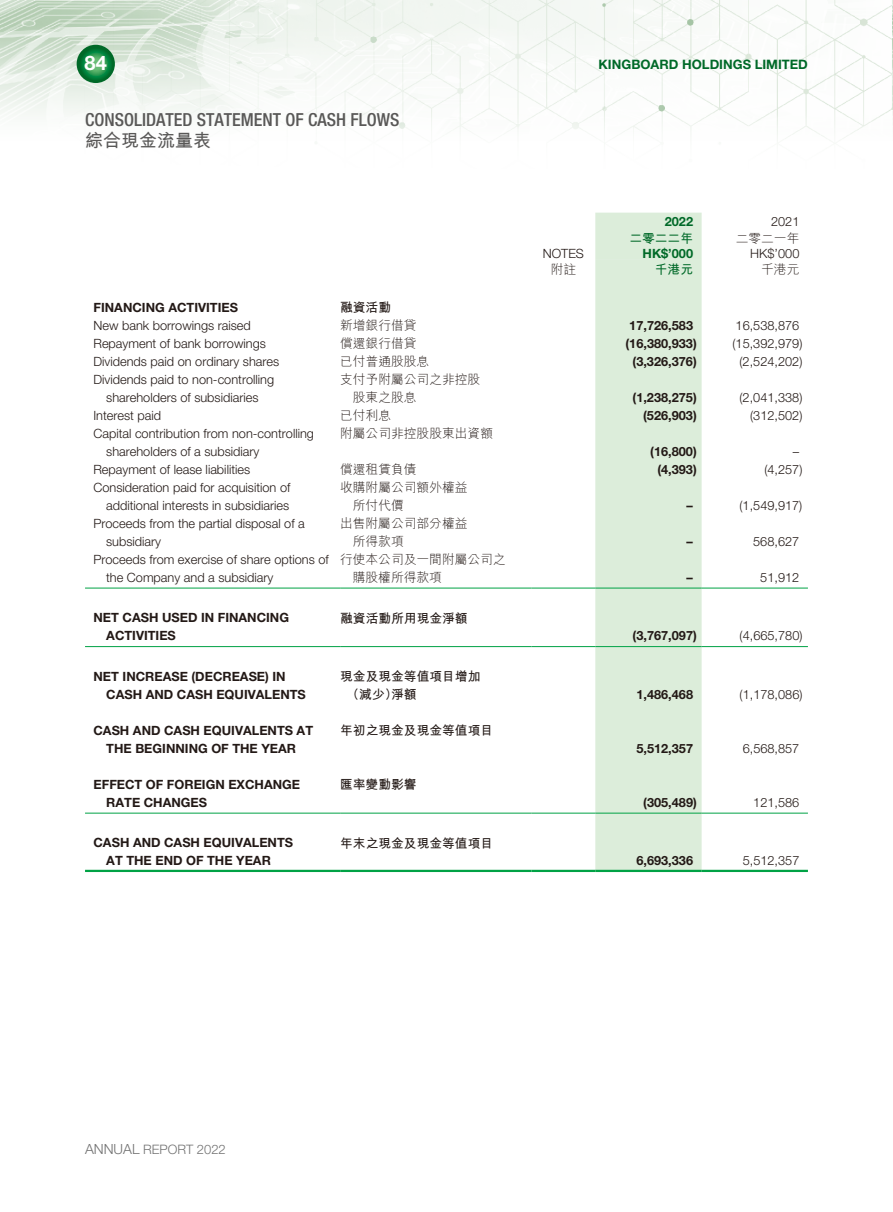
<style>
.page{position:relative;width:893px;height:1212px;background:#fff}
.page>*{position:absolute;margin:0;border:0;box-sizing:border-box;transform-origin:0 0}
.t1{font:700 19.95px "Helvetica Neue LT Std";color:#fff}
.t2{font:500 condensed 18px "Helvetica Neue LT Std";color:#595857}
.t3{font:700 18px "M Hei HK";color:#595857}
.t4{font:700 13.05px "Helvetica Neue LT Std";color:#006928}
.t5{font:300 13.05px "Helvetica Neue LT Std";color:#727272}
.t6{font:300 12.75px/18px "Helvetica Neue LT Std";color:#231916}
.t7{font:700 12.75px/18px "Helvetica Neue LT Std";color:#231916}
.t8{font:300 12.75px/18px "M Hei HK";color:#231916}
.t9{font:700 12.75px/18px "M Hei HK";color:#231916}
.t10{font:700 12.75px "Helvetica Neue LT Std";color:#006928}
.t11{font:700 12.75px "M Hei HK";color:#006928}
.s1{font-size:13.95px}
</style>
<div class="page">
<img style="left:0;top:0;width:892px;height:140px">
<svg style="left:77px;top:45px;width:38px;height:38px"></svg>
<div style="left:595px;top:213px;width:107px;height:47px;background:#dcedda"></div>
<div style="left:595px;top:260px;width:107px;height:610px;background:#dcedda"></div>
<hr style="left:85px;top:588px;width:255px;height:1px;background:#00a245">
<hr style="left:340px;top:588px;width:191px;height:1px;background:#00a245">
<hr style="left:531px;top:588px;width:64px;height:1px;background:#00a245">
<hr style="left:595px;top:588px;width:107px;height:1px;background:#00a245">
<hr style="left:702px;top:588px;width:106px;height:1px;background:#00a245">
<hr style="left:85px;top:646px;width:255px;height:1px;background:#00a245">
<hr style="left:340px;top:646px;width:191px;height:1px;background:#00a245">
<hr style="left:531px;top:646px;width:64px;height:1px;background:#00a245">
<hr style="left:595px;top:646px;width:107px;height:1px;background:#00a245">
<hr style="left:702px;top:646px;width:106px;height:1px;background:#00a245">
<hr style="left:85px;top:813px;width:255px;height:1px;background:#00a245">
<hr style="left:340px;top:813px;width:191px;height:1px;background:#00a245">
<hr style="left:531px;top:813px;width:64px;height:1px;background:#00a245">
<hr style="left:595px;top:813px;width:107px;height:1px;background:#00a245">
<hr style="left:702px;top:813px;width:106px;height:1px;background:#00a245">
<hr style="left:85px;top:870px;width:255px;height:2px;background:#00a245">
<hr style="left:340px;top:870px;width:191px;height:2px;background:#00a245">
<hr style="left:531px;top:870px;width:64px;height:2px;background:#00a245">
<hr style="left:595px;top:870px;width:107px;height:2px;background:#00a245">
<hr style="left:702px;top:870px;width:106px;height:2px;background:#00a245">
<h1 class="t1" style="left:85px;top:51px;width:24px">84</h1>
<p class="t4" style="left:599px;top:56px;width:211px">KINGBOARD HOLDINGS LIMITED</p>
<h2 class="t2" style="left:85px;top:108px;width:316px">CONSOLIDATED STATEMENT OF CASH FLOWS</h2>
<h2 class="t3" style="left:85px;top:128px;width:127px">綜合現金流量表</h2>
<p class="t10" style="left:665px;top:214px;width:30px">2022</p>
<p class="t6" style="left:771px;top:212px;width:30px">2021</p>
<p class="t11" style="left:629px;top:229px;width:65px">二零二二年</p>
<p class="t8" style="left:736px;top:228px;width:65px">二零二一年</p>
<p class="t6" style="left:543px;top:244px;width:43px">NOTES</p>
<p class="t10" style="left:643px;top:245px;width:52px">HK$’000</p>
<p class="t6" style="left:750px;top:244px;width:51px">HK$’000</p>
<p class="t8" style="left:551px;top:260px;width:27px">附註</p>
<p class="t11" style="left:655px;top:260px;width:40px">千港元</p>
<p class="t8" style="left:761px;top:260px;width:40px">千港元</p>
<p class="t7" style="left:94px;top:298px;width:146px">FINANCING ACTIVITIES</p>
<p class="t9" style="left:340px;top:298px;width:52px">融資活動</p>
<p class="t6" style="left:94px;top:316px;width:159px">New bank borrowings raised</p>
<p class="t8" style="left:340px;top:316px;width:78px">新增銀行借貸</p>
<p class="t7" style="left:629px;top:316px;width:65px">17,726,583</p>
<p class="t6" style="left:736px;top:316px;width:65px">16,538,876</p>
<p class="t6" style="left:94px;top:334px;width:174px">Repayment of bank borrowings</p>
<p class="t8" style="left:340px;top:334px;width:78px">償還銀行借貸</p>
<p class="t7" style="left:625px;top:334px;width:73px">(16,380,933)</p>
<p class="t6" style="left:732px;top:334px;width:71px">(15,392,979)</p>
<p class="t6" style="left:93px;top:352px;width:187px">Dividends paid on ordinary shares</p>
<p class="t8" style="left:340px;top:352px;width:91px">已付普通股股息</p>
<p class="t7" style="left:633px;top:352px;width:66px">(3,326,376)</p>
<p class="t6" style="left:740px;top:352px;width:64px">(2,524,202)</p>
<p class="t6" style="left:93px;top:370px;width:182px;text-align:center">Dividends paid to non-controlling shareholders of subsidiaries</p>
<p class="t8" style="left:353px;top:370px;width:129px;text-indent:-13px">支付予附屬公司之非控股股東之股息</p>
<p class="t7" style="left:633px;top:388px;width:66px">(1,238,275)</p>
<p class="t6" style="left:740px;top:388px;width:64px">(2,041,338)</p>
<p class="t6" style="left:93px;top:406px;width:69px">Interest paid</p>
<p class="t8" style="left:340px;top:406px;width:52px">已付利息</p>
<p class="t7" style="left:643px;top:406px;width:55px">(526,903)</p>
<p class="t6" style="left:750px;top:406px;width:54px">(312,502)</p>
<p class="t6" style="left:106px;top:424px;width:209px;text-indent:-13px">Capital contribution from non-controlling shareholders of a subsidiary</p>
<p class="t8" style="left:340px;top:424px;width:154px">附屬公司非控股股東出資額</p>
<p class="t7" style="left:650px;top:442px;width:48px">(16,800)</p>
<p class="t6" style="left:793px;top:442px;width:8px">–</p>
<p class="t6" style="left:93px;top:460px;width:158px">Repayment of lease liabilities</p>
<p class="t8" style="left:340px;top:460px;width:78px">償還租賃負債</p>
<p class="t7" style="left:657px;top:460px;width:41px">(4,393)</p>
<p class="t6" style="left:764px;top:460px;width:40px">(4,257)</p>
<p class="t6" style="left:93px;top:478px;width:198px;text-align:right">Consideration paid for acquisition of additional interests in subsidiaries</p>
<p class="t8" style="left:353px;top:478px;width:116px;text-indent:-13px">收購附屬公司額外權益所付代價</p>
<p class="t7" style="left:687px;top:496px;width:8px">–</p>
<p class="t6" style="left:739px;top:496px;width:64px">(1,549,917)</p>
<p class="t6" style="left:106px;top:514px;width:200px;text-indent:-13px">Proceeds from the partial disposal of a subsidiary</p>
<p class="t8" style="left:353px;top:514px;width:116px;text-indent:-13px">出售附屬公司部分權益所得款項</p>
<p class="t6" style="left:106px;top:550px;width:224px;text-indent:-13px">Proceeds from exercise of share options of the Company and a subsidiary</p>
<p class="t8" style="left:353px;top:550px;width:154px;text-indent:-13px">行使本公司及一間附屬公司之購股權所得款項</p>
<p class="t7" style="left:106px;top:608px;width:184px;text-indent:-13px">NET CASH USED IN FINANCING<br>ACTIVITIES</p>
<p class="t9" style="left:340px;top:608px;width:129px">融資活動所用現金淨額</p>
<p class="t7" style="left:106px;top:667px;width:201px;text-indent:-13px">NET INCREASE (DECREASE) IN<br>CASH AND CASH EQUIVALENTS</p>
<p class="t9" style="left:347px;top:667px;width:135px;text-indent:-6px">現金及現金等值項目增加（減少）淨額</p>
<p class="t7" style="left:94px;top:721px;width:221px;text-align:center">CASH AND CASH EQUIVALENTS AT<br>THE BEGINNING OF THE YEAR</p>
<p class="t9" style="left:340px;top:721px;width:154px">年初之現金及現金等值項目</p>
<p class="t7" style="left:106px;top:775px;width:195px;text-indent:-13px">EFFECT OF FOREIGN EXCHANGE<br>RATE CHANGES</p>
<p class="t9" style="left:340px;top:775px;width:78px">匯率變動影響</p>
<p class="t7" style="left:106px;top:833px;width:188px;text-indent:-13px">CASH AND CASH EQUIVALENTS<br>AT THE END OF THE YEAR</p>
<p class="t9" style="left:340px;top:833px;width:154px">年末之現金及現金等值項目</p>
<p class="t5" style="left:85px;top:1141px;width:142px"><span class="s1">ANNUAL</span> REPORT 2022</p>
<p class="t7" style="left:687px;top:532px;width:8px">–</p>
<p class="t6" style="left:753px;top:532px;width:48px">568,627</p>
<p class="t7" style="left:687px;top:568px;width:8px">–</p>
<p class="t6" style="left:760px;top:568px;width:40px">51,912</p>
<p class="t7" style="left:633px;top:626px;width:66px">(3,767,097)</p>
<p class="t6" style="left:740px;top:626px;width:64px">(4,665,780)</p>
<p class="t7" style="left:636px;top:685px;width:58px">1,486,468</p>
<p class="t6" style="left:740px;top:685px;width:64px">(1,178,086)</p>
<p class="t7" style="left:636px;top:739px;width:58px">5,512,357</p>
<p class="t6" style="left:743px;top:739px;width:58px">6,568,857</p>
<p class="t7" style="left:643px;top:793px;width:55px">(305,489)</p>
<p class="t6" style="left:753px;top:793px;width:48px">121,586</p>
<p class="t7" style="left:636px;top:851px;width:58px">6,693,336</p>
<p class="t6" style="left:743px;top:851px;width:58px">5,512,357</p>
</div>
